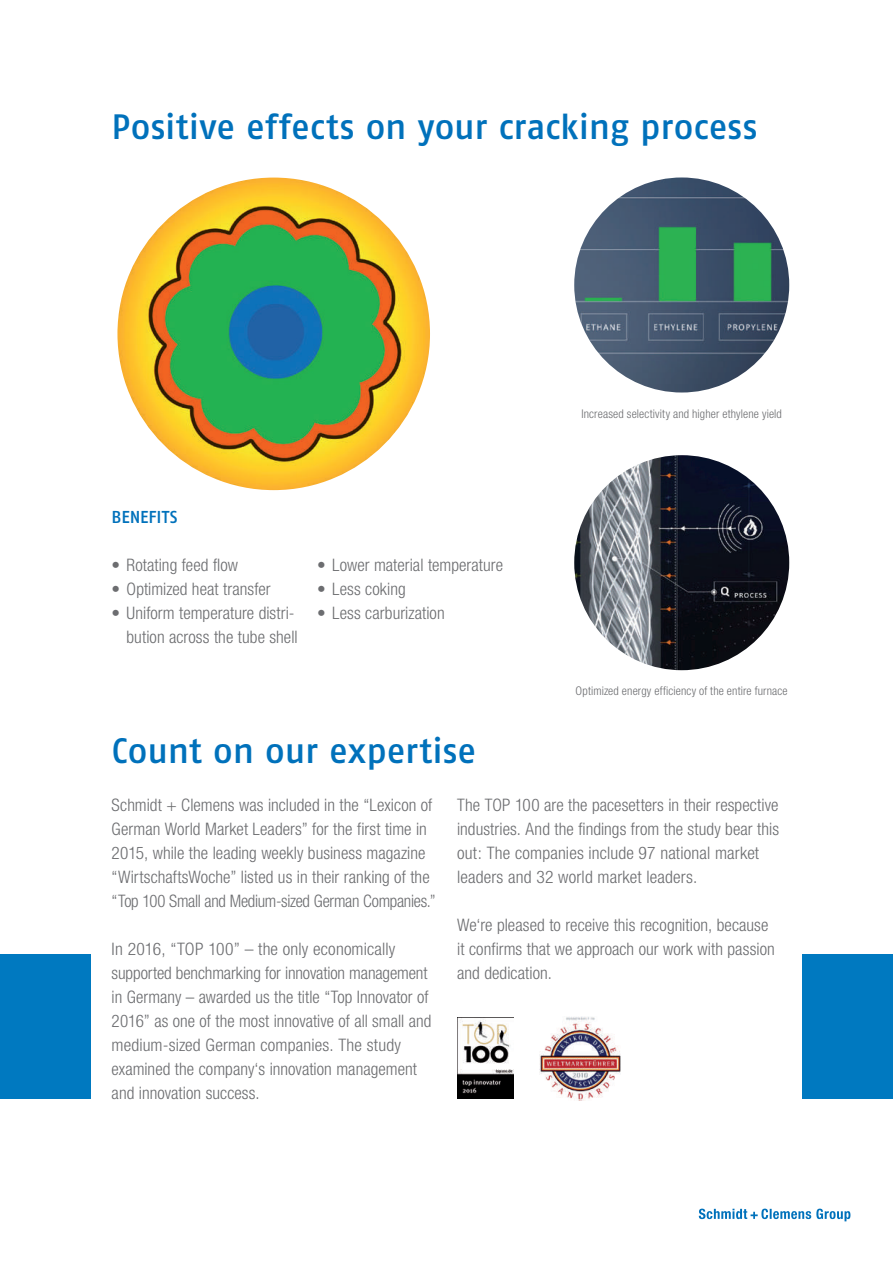
<style>
.page{position:relative;width:893px;height:1263px;background:#fff}
.page>*{position:absolute;margin:0;border:0;box-sizing:border-box;transform-origin:0 0}
.t1{font:35.25px "Fago No Medium TF";color:#0071bb}
.t2{font:300 condensed 17.25px/24px "Helvetica Neue";letter-spacing:.005em;color:#6c6d70}
.t3{font:17.25px "Fago No Medium TF";letter-spacing:-.01em;color:#0071bb}
.t4{font:300 condensed 12px "Helvetica Neue";letter-spacing:.015em;color:#6c6d70}
</style>
<div class="page">
<div style="left:0;top:955px;width:90px;height:144px;background:#0079c0"></div>
<img style="left:539px;top:1017px;width:82px;height:83px">
<svg style="left:457px;top:1098px;width:57px;height:1px"></svg>
<img style="left:457px;top:1017px;width:57px;height:81px">
<div style="left:803px;top:955px;width:90px;height:144px;background:#0079c0"></div>
<svg style="left:699px;top:1208px;width:151px;height:13px"></svg>
<img style="left:574px;top:177px;width:215px;height:215px;border-radius:107px">
<img style="left:117px;top:178px;width:313px;height:312px;border-radius:156px">
<img style="left:574px;top:455px;width:215px;height:215px;border-radius:108px">
<h1 class="t1" style="left:112px;top:106px;width:647px">Positive effects on your cracking process</h1>
<p class="t3" style="left:112px;top:507px;width:67px">BENEFITS</p>
<p class="t2" style="left:112px;top:552px;width:128px">• Rotating feed flow</p>
<p class="t2" style="left:112px;top:576px;width:161px">• Optimized heat transfer</p>
<p class="t2" style="left:112px;top:600px;width:187px;text-align:right">• Uniform temperature distri&shy;bution across the tube shell</p>
<p class="t2" style="left:317px;top:552px;width:187px">• Lower material temperature</p>
<p class="t2" style="left:317px;top:576px;width:90px">• Less coking</p>
<p class="t2" style="left:317px;top:600px;width:129px">• Less carburization</p>
<h1 class="t1" style="left:112px;top:730px;width:366px">Count on our expertise</h1>
<p class="t4" style="left:581px;top:407px;width:202px">Increased selectivity and higher ethylene yield</p>
<p class="t4" style="left:576px;top:683px;width:214px">Optimized energy efficiency of the entire furnace</p>
<p class="t2" style="left:112px;top:792px;width:325px">Schmidt + Clemens was included in the “Lexicon of German World Market Leaders” for the first time in 2015, while the leading weekly business magazine “WirtschaftsWoche” listed us in their ranking of the “Top 100 Small and Medium-sized German Companies.”</p>
<p class="t2" style="left:112px;top:936px;width:321px">In 2016, “TOP 100” – the only economically supported benchmarking for innovation management in Germany – awarded us the title “Top Innovator of 2016” as one of the most innovative of all small and medium-sized German companies. The study examined the company‘s innovation management and innovation success.</p>
<p class="t2" style="left:457px;top:792px;width:323px">The TOP 100 are the pacesetters in their respective industries. And the findings from the study bear this out: The companies include 97 national market leaders and 32 world market leaders.</p>
<p class="t2" style="left:457px;top:912px;width:319px">We‘re pleased to receive this recognition, because it confirms that we approach our work with passion and dedication.</p>
</div>
